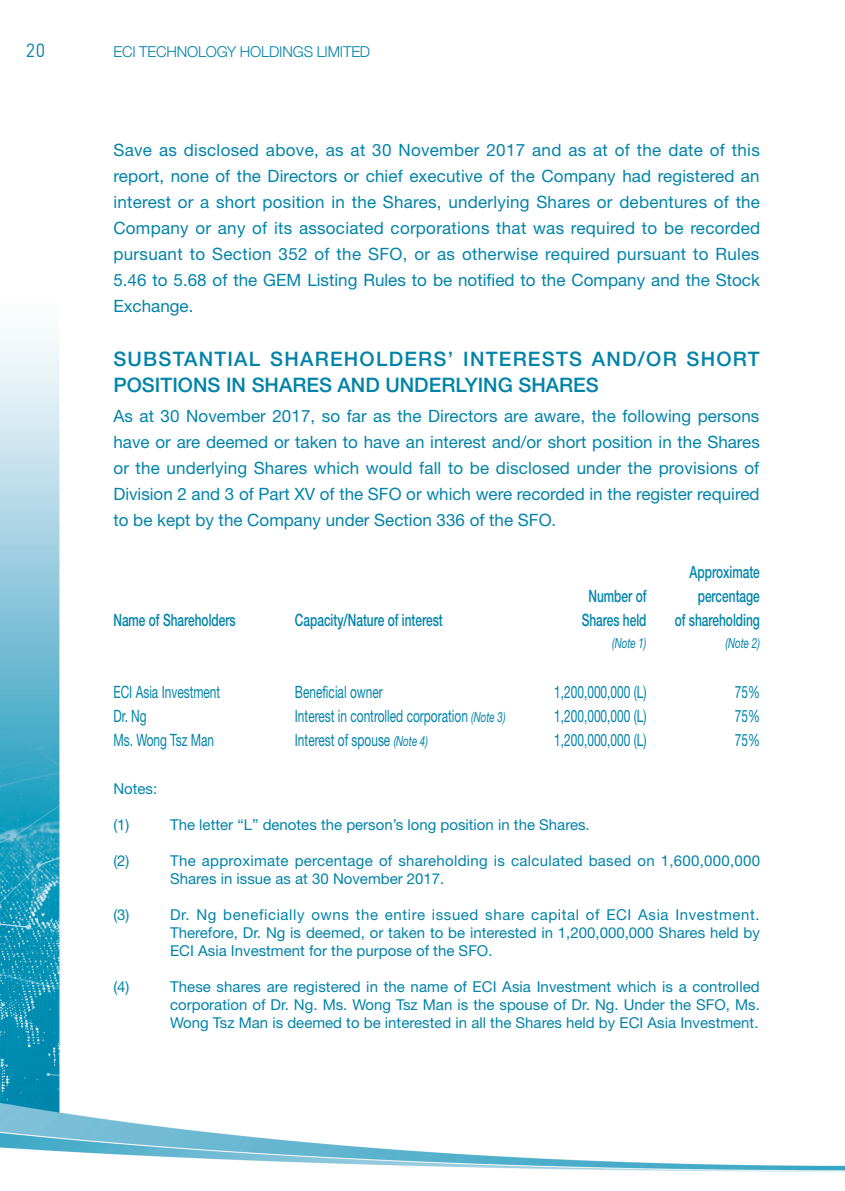
<style>
.page{position:relative;width:845px;height:1191px;background:#fff}
.page>*{position:absolute;margin:0;border:0;box-sizing:border-box;transform-origin:0 0}
.Subhead_1{font:500 20px/26px "Helvetica Neue LT Std";letter-spacing:.06em;color:#0083a9}
.t1{font:18.8px "DIN";color:#0083a9;scale:.95 1}
.Body_Text{font:17px/26px "Helvetica Neue LT Std";color:#0083a9;text-align:justify}
.Table_1_Colume{font:17px "Helvetica Neue LT Std";color:#0083a9;scale:.7 1}
.Table_1_Colume-2{font:500 17px "Helvetica Neue LT Std";color:#0083a9;scale:.7 1}
.Notes{font:15px/18px "Helvetica Neue LT Std";color:#0083a9;text-align:justify}
.Notes-2{font:15px/18px "Helvetica Neue LT Std";letter-spacing:.02em;color:#0083a9}
.t2{font:300 15px "Helvetica Neue";letter-spacing:-.01em;color:#0083a9}
.Table_1_Colume-3{font:italic 14px "Helvetica Neue LT Std";color:#0083a9;scale:.7 1}
.s1{font-style:italic;font-size:14px}
</style>
<div class="page">
<img style="left:0;top:339px;width:844px;height:833px">
<p class="t1" style="left:26px;top:38px;width:22px">20</p>
<p class="t2" style="left:113px;top:39px;width:258px">ECI TECHNOLOGY HOLDINGS LIMITED</p>
<p class="Body_Text" style="left:113px;top:137px;width:648px">Save as disclosed above, as at 30 November 2017 and as at of the date of this report, none of the Directors or chief executive of the Company had registered an interest or a short position in the Shares, underlying Shares or debentures of the Company or any of its associated corporations that was required to be recorded pursuant to Section 352 of the SFO, or as otherwise required pursuant to Rules 5.46 to 5.68 of the GEM Listing Rules to be notified to the Company and the Stock Exchange.</p>
<p class="Subhead_1" style="left:113px;top:346px;width:648px">SUBSTANTIAL SHAREHOLDERS’ INTERESTS AND/OR SHORT<br>POSITIONS IN SHARES AND UNDERLYING SHARES</p>
<p class="Body_Text" style="left:113px;top:402px;width:648px">As at 30 November 2017, so far as the Directors are aware, the following persons have or are deemed or taken to have an interest and/or short position in the Shares or the underlying Shares which would fall to be disclosed under the provisions of Division 2 and 3 of Part XV of the SFO or which were recorded in the register required to be kept by the Company under Section 336 of the SFO.</p>
<p class="Table_1_Colume-2" style="left:689px;top:561px;width:102px">Approximate</p>
<p class="Table_1_Colume-2" style="left:588px;top:585px;width:84px">Number of</p>
<p class="Table_1_Colume-2" style="left:698px;top:585px;width:90px">percentage</p>
<p class="Table_1_Colume-2" style="left:113px;top:609px;width:176px">Name of Shareholders</p>
<p class="Table_1_Colume-2" style="left:295px;top:609px;width:213px">Capacity/Nature of interest</p>
<p class="Table_1_Colume-2" style="left:581px;top:609px;width:94px">Shares held</p>
<p class="Table_1_Colume-2" style="left:675px;top:609px;width:123px">of shareholding</p>
<p class="Table_1_Colume-3" style="left:612px;top:634px;width:50px">(Note 1)</p>
<p class="Table_1_Colume-3" style="left:725px;top:634px;width:50px">(Note 2)</p>
<p class="Table_1_Colume" style="left:113px;top:681px;width:154px">ECI Asia Investment</p>
<p class="Table_1_Colume" style="left:295px;top:681px;width:127px">Beneficial owner</p>
<p class="Table_1_Colume" style="left:554px;top:681px;width:133px">1,200,000,000 (L)</p>
<p class="Table_1_Colume" style="left:735px;top:681px;width:37px">75%</p>
<p class="Table_1_Colume" style="left:113px;top:705px;width:49px">Dr. Ng</p>
<p class="Table_1_Colume" style="left:295px;top:705px;width:302px">Interest in controlled corporation <span class="s1">(Note 3)</span></p>
<p class="Table_1_Colume" style="left:554px;top:705px;width:133px">1,200,000,000 (L)</p>
<p class="Table_1_Colume" style="left:735px;top:705px;width:37px">75%</p>
<p class="Table_1_Colume" style="left:113px;top:729px;width:145px">Ms. Wong Tsz Man</p>
<p class="Table_1_Colume" style="left:295px;top:729px;width:192px">Interest of spouse <span class="s1">(Note 4)</span></p>
<p class="Table_1_Colume" style="left:554px;top:729px;width:133px">1,200,000,000 (L)</p>
<p class="Table_1_Colume" style="left:735px;top:729px;width:37px">75%</p>
<p class="Notes" style="left:113px;top:779px;width:45px">Notes:</p>
<p class="Notes" style="left:113px;top:815px;width:18px">(1)</p>
<p class="Notes" style="left:170px;top:815px;width:421px">The letter “L” denotes the person’s long position in the Shares.</p>
<p class="Notes" style="left:113px;top:851px;width:18px">(2)</p>
<p class="Notes-2" style="left:170px;top:851px;width:591px">The approximate percentage of shareholding is calculated based on 1,600,000,000<br>Shares in issue as at 30 November 2017.</p>
<p class="Notes" style="left:113px;top:905px;width:18px">(3)</p>
<p class="Notes" style="left:170px;top:905px;width:591px">Dr. Ng beneficially owns the entire issued share capital of ECI Asia Investment.<br>Therefore, Dr. Ng is deemed, or taken to be interested in 1,200,000,000 Shares held by ECI Asia Investment for the purpose of the SFO.</p>
<p class="Notes" style="left:113px;top:977px;width:18px">(4)</p>
<p class="Notes" style="left:170px;top:977px;width:591px">These shares are registered in the name of ECI Asia Investment which is a controlled corporation of Dr. Ng. Ms. Wong Tsz Man is the spouse of Dr. Ng. Under the SFO, Ms.<br>Wong Tsz Man is deemed to be interested in all the Shares held by ECI Asia Investment.</p>
</div>
